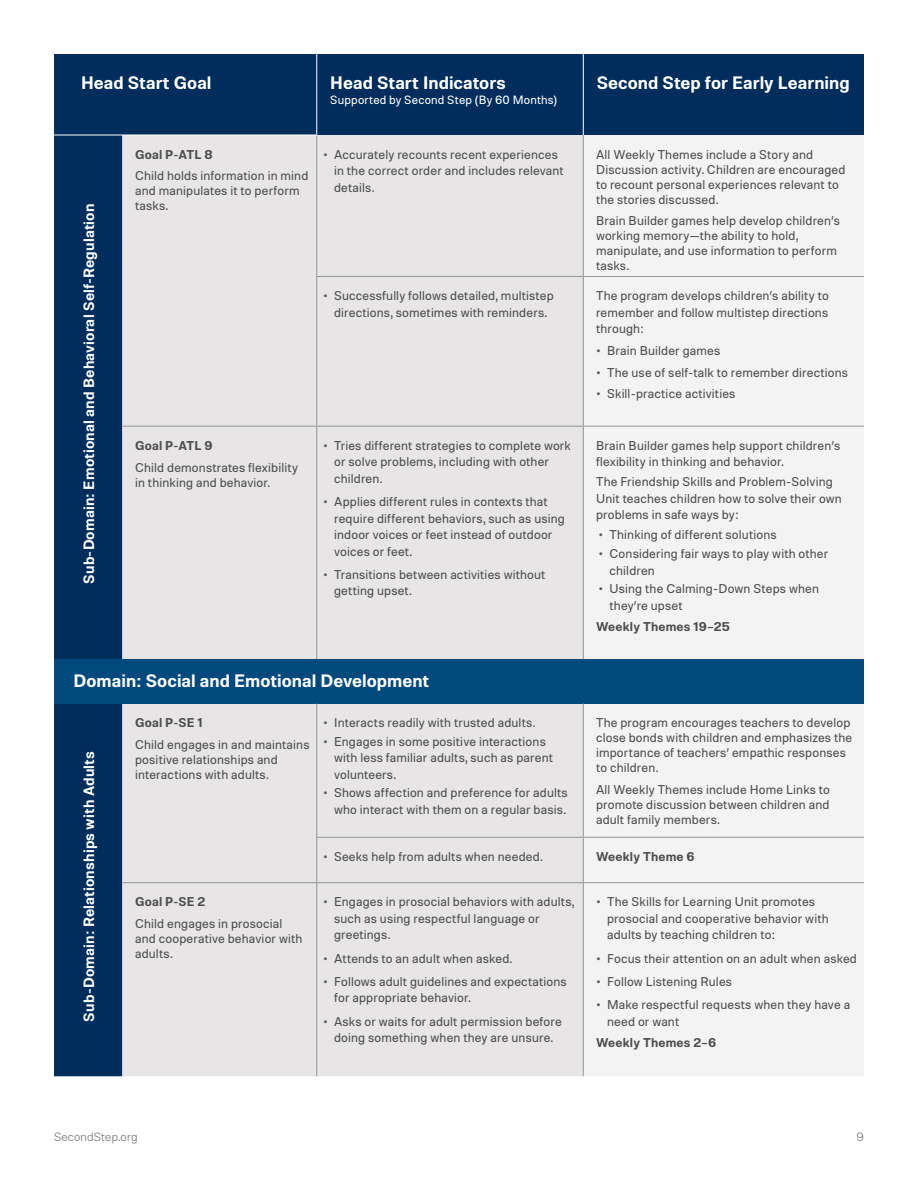
<style>
.page{position:relative;width:918px;height:1188px;background:#fff}
.page>*{position:absolute;margin:0;border:0;box-sizing:border-box;transform-origin:0 0}
.t1{font:600 18px "Molde";color:#fff}
.t2{font:600 15px "Molde";letter-spacing:.01em;color:#fff}
.t3{font:12.75px/16.5px "Molde";letter-spacing:.01em;color:#4d4d4f}
.t4{font:600 12.75px "Molde";letter-spacing:.015em;color:#4d4d4f}
.t5{font:12px "Molde";letter-spacing:.015em;color:#fff}
.t6{font:300 12px "Molde";letter-spacing:.015em;color:#6d6e71}
.s1{font-size:16.5px;color:#58595b}
</style>
<div class="page">
<div style="left:54px;top:54px;width:810px;height:1022px;background:#002d5b"></div>
<div style="left:122px;top:135px;width:461px;height:941px;background:#e7e5e5"></div>
<div style="left:584px;top:135px;width:280px;height:941px;background:#f4f3f3"></div>
<div style="left:54px;top:659px;width:810px;height:44px;background:#00497c"></div>
<hr style="left:316px;top:54px;width:1px;height:81px;background:#fff">
<hr style="left:583px;top:54px;width:1px;height:81px;background:#fff">
<hr style="left:122px;top:426px;width:195px;height:1px;background:#939598">
<hr style="left:316px;top:276px;width:267px;height:1px;background:#939598">
<hr style="left:583px;top:276px;width:281px;height:1px;background:#939598">
<hr style="left:317px;top:426px;width:266px;height:1px;background:#939598">
<hr style="left:583px;top:426px;width:281px;height:1px;background:#939598">
<hr style="left:316px;top:837px;width:267px;height:1px;background:#939598">
<hr style="left:583px;top:837px;width:281px;height:1px;background:#939598">
<hr style="left:122px;top:882px;width:195px;height:1px;background:#939598">
<hr style="left:317px;top:882px;width:266px;height:1px;background:#939598">
<hr style="left:583px;top:882px;width:281px;height:1px;background:#939598">
<hr style="left:316px;top:135px;width:1px;height:141px;background:#939598">
<hr style="left:583px;top:135px;width:1px;height:141px;background:#939598">
<hr style="left:316px;top:277px;width:1px;height:149px;background:#939598">
<hr style="left:583px;top:277px;width:1px;height:149px;background:#939598">
<hr style="left:316px;top:427px;width:1px;height:232px;background:#939598">
<hr style="left:583px;top:427px;width:1px;height:232px;background:#939598">
<hr style="left:316px;top:703px;width:1px;height:134px;background:#939598">
<hr style="left:583px;top:703px;width:1px;height:134px;background:#939598">
<hr style="left:316px;top:838px;width:1px;height:44px;background:#939598">
<hr style="left:583px;top:838px;width:1px;height:44px;background:#939598">
<hr style="left:316px;top:883px;width:1px;height:193px;background:#939598">
<hr style="left:583px;top:883px;width:1px;height:193px;background:#939598">
<hr style="left:54px;top:135px;width:68px;height:1px;background:#fff">
<hr style="left:122px;top:135px;width:195px;height:1px;background:#fff">
<h1 class="t1" style="left:81px;top:70px;width:132px">Head Start Goal</h1>
<h1 class="t1" style="left:330px;top:70px;width:177px">Head Start Indicators</h1>
<p class="t5" style="left:330px;top:92px;width:229px">Supported by Second Step (By 60 Months)</p>
<h1 class="t1" style="left:597px;top:70px;width:254px">Second Step for Early Learning</h1>
<p class="t2" style="left:79px;top:584px;width:382px;rotate:-90deg">Sub-Domain: Emotional and Behavioral Self-Regulation</p>
<p class="t4" style="left:135px;top:146px;width:79px">Goal P-ATL 8</p>
<p class="t3" style="left:135px;top:168px;width:175px;line-height:15px">Child holds information in mind and manipulates it to perform tasks.</p>
<p class="t4" style="left:135px;top:437px;width:79px">Goal P-ATL 9</p>
<p class="t3" style="left:135px;top:459px;width:164px;line-height:15px">Child demonstrates flexibility in thinking and behavior.</p>
<p class="t3" style="left:334px;top:145px;width:231px;text-indent:-11px"><span class="s1">•</span> Accurately recounts recent experiences in the correct order and includes relevant details.</p>
<p class="t3" style="left:596px;top:146px;width:251px;line-height:15px">All Weekly Themes include a Story and Discussion activity. Children are encouraged to recount personal experiences relevant to the stories discussed.</p>
<p class="t3" style="left:596px;top:213px;width:246px;line-height:15px">Brain Builder games help develop children’s working memory—the ability to hold, manipulate, and use information to perform tasks.</p>
<p class="t3" style="left:323px;top:287px;width:232px;text-align:center"><span class="s1">•</span> Successfully follows detailed, multistep directions, sometimes with reminders.</p>
<p class="t3" style="left:596px;top:287px;width:234px;text-align:justify">The program develops children’s ability to remember and follow multistep directions through:</p>
<p class="t3" style="left:596px;top:342px;width:126px"><span class="s1">•</span> Brain Builder games</p>
<p class="t3" style="left:596px;top:363px;width:254px"><span class="s1">•</span> The use of self-talk to remember directions</p>
<p class="t3" style="left:596px;top:385px;width:141px"><span class="s1">•</span> Skill-practice activities</p>
<p class="t3" style="left:334px;top:437px;width:238px;text-indent:-11px"><span class="s1">•</span> Tries different strategies to complete work or solve problems, including with other children.</p>
<p class="t3" style="left:334px;top:493px;width:232px;text-indent:-11px"><span class="s1">•</span> Applies different rules in contexts that require different behaviors, such as using indoor voices or feet instead of outdoor voices or feet.</p>
<p class="t3" style="left:334px;top:566px;width:213px;text-indent:-11px"><span class="s1">•</span> Transitions between activities without getting upset.</p>
<p class="t3" style="left:596px;top:437px;width:246px">Brain Builder games help support children’s flexibility in thinking and behavior.</p>
<p class="t3" style="left:596px;top:473px;width:247px">The Friendship Skills and Problem-Solving<br>Unit teaches children how to solve their own problems in safe ways by:</p>
<p class="t3" style="left:598px;top:526px;width:180px"><span class="s1">•</span> Thinking of different solutions</p>
<p class="t3" style="left:610px;top:545px;width:220px;text-indent:-11px"><span class="s1">•</span> Considering fair ways to play with other children</p>
<p class="t3" style="left:610px;top:580px;width:211px;text-indent:-11px"><span class="s1">•</span> Using the Calming-Down Steps when they’re upset</p>
<p class="t4" style="left:596px;top:619px;width:136px">Weekly Themes 19–25</p>
<h1 class="t1" style="left:74px;top:669px;width:357px">Domain: Social and Emotional Development</h1>
<p class="t2" style="left:79px;top:1022px;width:272px;rotate:-90deg">Sub-Domain: Relationships with Adults</p>
<p class="t4" style="left:135px;top:714px;width:69px">Goal P-SE 1</p>
<p class="t3" style="left:135px;top:736px;width:176px;line-height:15px">Child engages in and maintains positive relationships and interactions with adults.</p>
<p class="t4" style="left:135px;top:893px;width:72px">Goal P-SE 2</p>
<p class="t3" style="left:135px;top:916px;width:169px;line-height:15px">Child engages in prosocial and cooperative behavior with adults.</p>
<p class="t3" style="left:323px;top:714px;width:214px"><span class="s1">•</span> Interacts readily with trusted adults.</p>
<p class="t3" style="left:334px;top:732px;width:220px;text-indent:-11px"><span class="s1">•</span> Engages in some positive interactions with less familiar adults, such as parent volunteers.</p>
<p class="t3" style="left:323px;top:784px;width:246px;text-align:right"><span class="s1">•</span> Shows affection and preference for adults who interact with them on a regular basis.</p>
<p class="t3" style="left:596px;top:715px;width:258px;line-height:15px">The program encourages teachers to develop close bonds with children and emphasizes the importance of teachers’ empathic responses to children.</p>
<p class="t3" style="left:596px;top:781px;width:235px;line-height:15px;text-align:justify">All Weekly Themes include Home Links to promote discussion between children and adult family members.</p>
<p class="t3" style="left:323px;top:848px;width:221px"><span class="s1">•</span> Seeks help from adults when needed.</p>
<p class="t4" style="left:596px;top:848px;width:100px">Weekly Theme 6</p>
<p class="t3" style="left:334px;top:893px;width:242px;text-indent:-11px"><span class="s1">•</span> Engages in prosocial behaviors with adults, such as using respectful language or greetings.</p>
<p class="t3" style="left:323px;top:949px;width:191px"><span class="s1">•</span> Attends to an adult when asked.</p>
<p class="t3" style="left:334px;top:973px;width:234px;text-indent:-11px"><span class="s1">•</span> Follows adult guidelines and expectations for appropriate behavior.</p>
<p class="t3" style="left:323px;top:1012px;width:241px;text-align:center"><span class="s1">•</span> Asks or waits for adult permission before doing something when they are unsure.</p>
<p class="t3" style="left:607px;top:893px;width:223px;text-indent:-11px"><span class="s1">•</span> The Skills for Learning Unit promotes prosocial and cooperative behavior with adults by teaching children to:</p>
<p class="t3" style="left:596px;top:949px;width:263px"><span class="s1">•</span> Focus their attention on an adult when asked</p>
<p class="t3" style="left:596px;top:973px;width:138px"><span class="s1">•</span> Follow Listening Rules</p>
<p class="t3" style="left:607px;top:996px;width:245px;text-indent:-11px"><span class="s1">•</span> Make respectful requests when they have a need or want</p>
<p class="t4" style="left:596px;top:1034px;width:122px">Weekly Themes 2–6</p>
<p class="t6" style="left:54px;top:1129px;width:85px">SecondStep.org</p>
<p class="t6" style="left:857px;top:1129px;width:9px">9</p>
</div>
